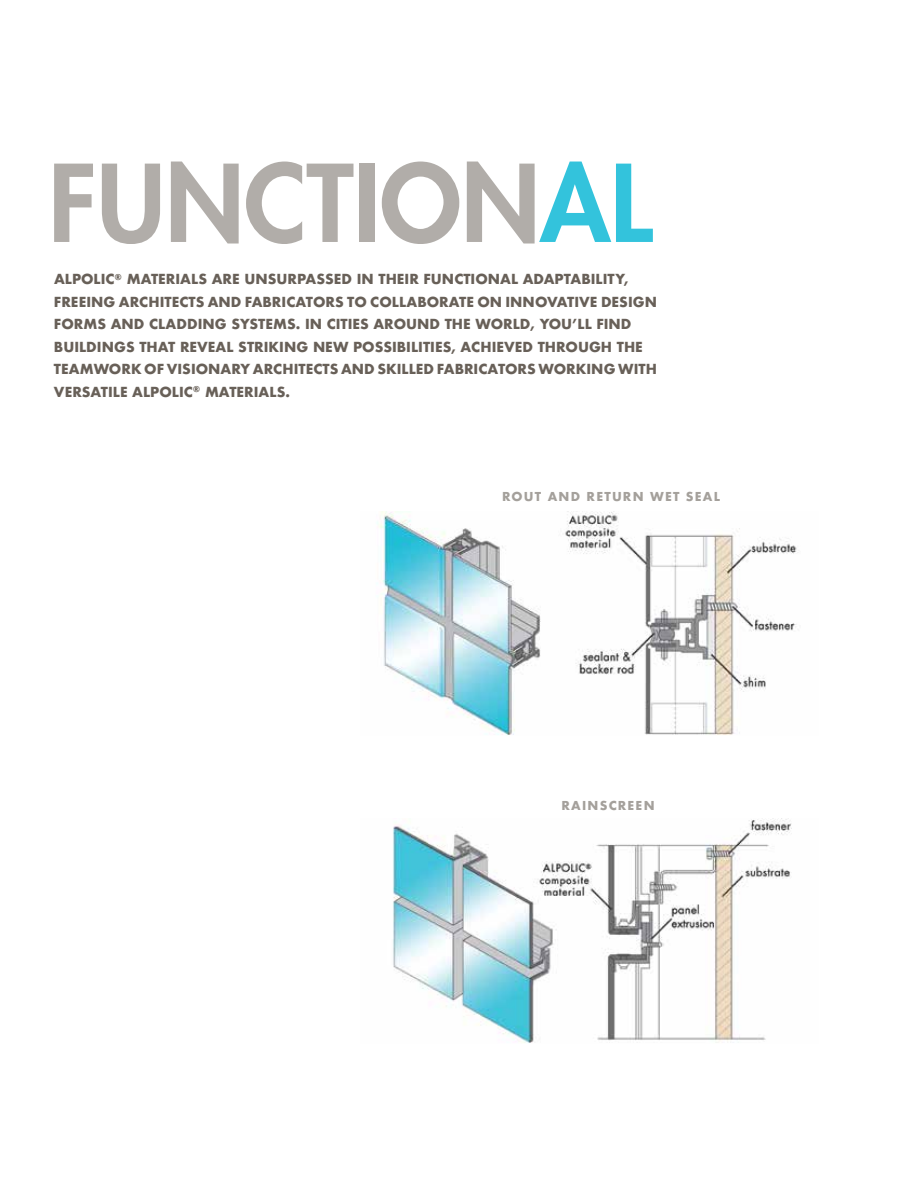
<style>
.page{position:relative;width:918px;height:1188px;background:#fff}
.page>*{position:absolute;margin:0;border:0;box-sizing:border-box;transform-origin:0 0}
.t1{font:800 103.95px "Futura";color:#9e9994}
.t2{font:700 13.5px/22.5px "Futura";color:#686058}
.t3{font:700 12px "Futura";letter-spacing:.1em;color:#a4a09b}
.s1{color:#00b5d4}
</style>
<div class="page">
<img style="left:392px;top:819px;width:400px;height:224px">
<img style="left:377px;top:511px;width:420px;height:224px">
<h1 class="t1" style="left:49px;top:134px;width:605px">FUNCTION<span class="s1">AL</span></h1>
<p class="t2" style="left:54px;top:268px;width:605px">ALPOLIC<sup>®</sup> MATERIALS ARE UNSURPASSED IN THEIR FUNCTIONAL ADAPTABILITY, FREEING ARCHITECTS AND FABRICATORS TO COLLABORATE ON INNOVATIVE DESIGN FORMS AND CLADDING SYSTEMS. IN CITIES AROUND THE WORLD, YOU’LL FIND BUILDINGS THAT REVEAL STRIKING NEW POSSIBILITIES, ACHIEVED THROUGH THE TEAMWORK OF VISIONARY ARCHITECTS AND SKILLED FABRICATORS WORKING WITH VERSATILE ALPOLIC<sup>®</sup> MATERIALS.</p>
<p class="t3" style="left:502px;top:488px;width:220px">ROUT AND RETURN WET SEAL</p>
<p class="t3" style="left:562px;top:797px;width:94px">RAINSCREEN</p>
</div>
